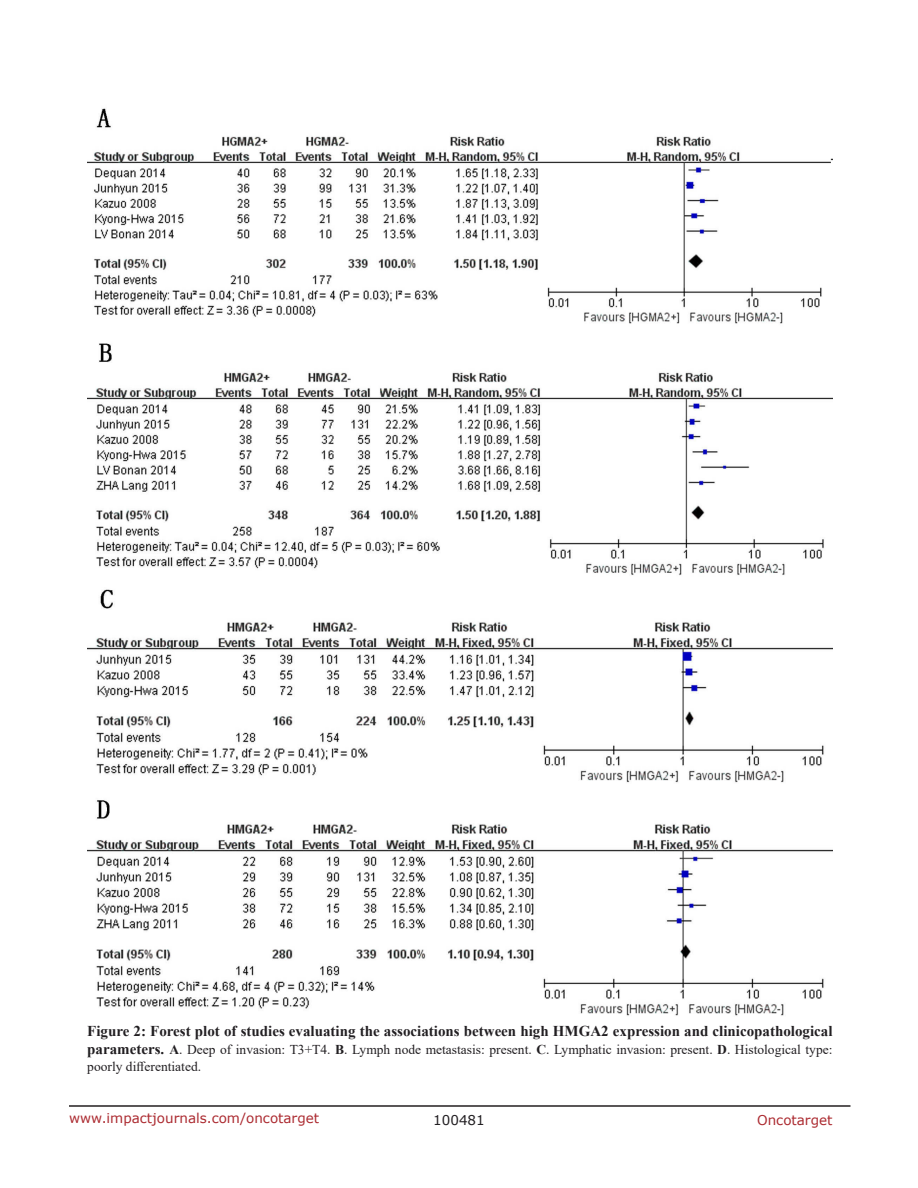
<style>
.page{position:relative;width:918px;height:1188px;background:#fff}
.page>*{position:absolute;margin:0;border:0;box-sizing:border-box;transform-origin:0 0}
.FigureText{font:700 15px "Times New Roman";color:#221f22}
.FigureText-2{font:13.5px/16.2px "Times New Roman";color:#221f22}
.t1{font:13.5px "Verdana";color:#ac2b31}
.t2{font:13.5px "Verdana";color:#221f22}
.s1{font-weight:700;font-size:15px}
.s2{font-weight:700}
</style>
<div class="page">
<hr style="left:69px;top:1105px;width:781px;height:2px;background:#231f20">
<img style="left:87px;top:108px;width:745px;height:908px">
<p class="FigureText" style="left:87px;top:1021px;width:747px">Figure 2: Forest plot of studies evaluating the associations between high HMGA2 expression and clinicopathological</p>
<p class="FigureText-2" style="left:87px;top:1041px;width:747px"><span class="s1">parameters.</span> <span class="s2">A</span>. Deep of invasion: T3+T4. <span class="s2">B</span>. Lymph node metastasis: present. <span class="s2">C</span>. Lymphatic invasion: present. <span class="s2">D</span>. Histological type: poorly differentiated.</p>
<p class="t1" style="left:69px;top:1109px;width:252px">www.impactjournals.com/oncotarget</p>
<p class="t2" style="left:433px;top:1111px;width:53px">100481</p>
<p class="t1" style="left:757px;top:1111px;width:77px">Oncotarget</p>
</div>
